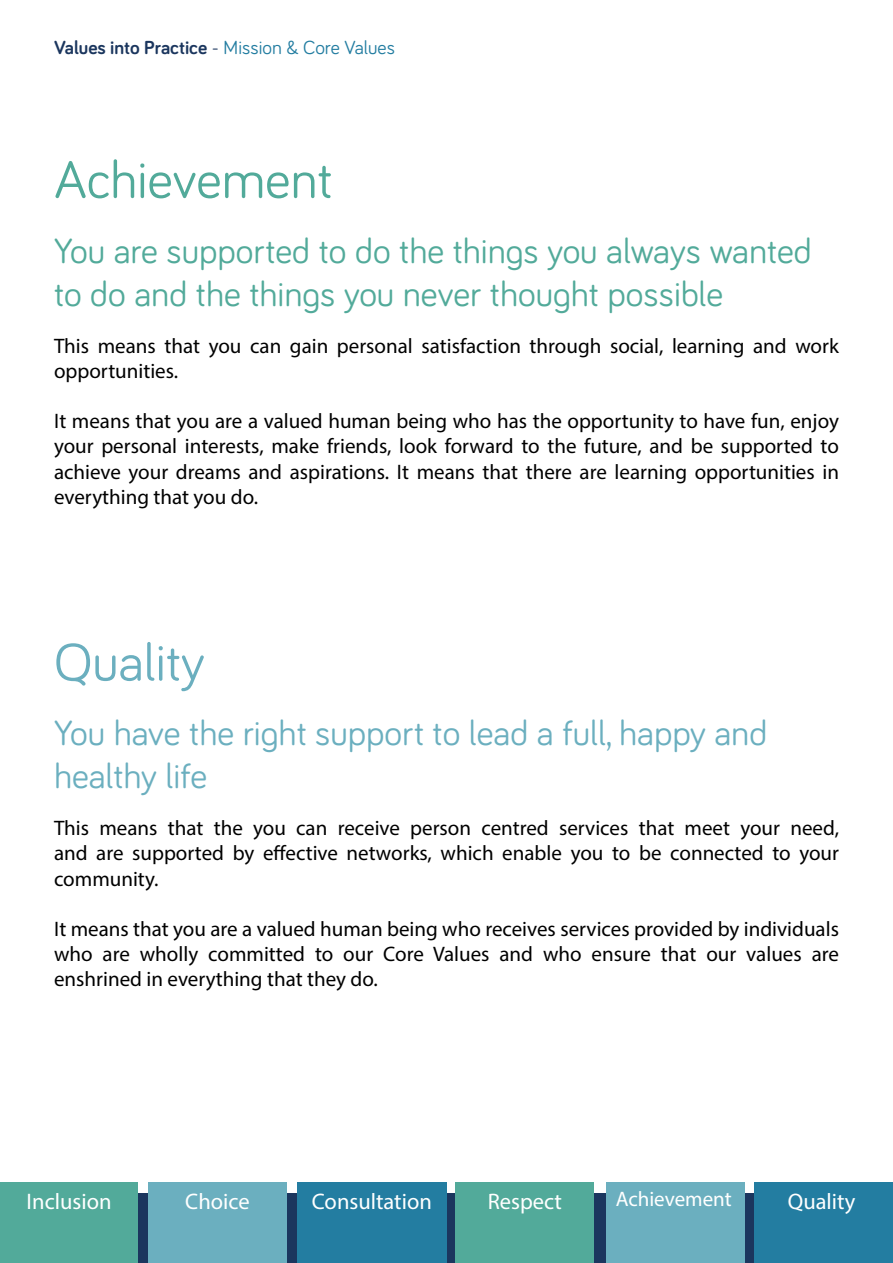
<style>
.page{position:relative;width:893px;height:1263px;background:#fff}
.page>*{position:absolute;margin:0;border:0;box-sizing:border-box;transform-origin:0 0}
.t1{font:54px "Bariol";color:#52aa9a}
.t2{font:54px "Bariol";color:#6bafbf}
.t3{font:36px/43.2px "Bariol";color:#52aa9a}
.t4{font:36px/43.2px "Bariol";color:#6bafbf}
.t5{font:22.5px "Myriad Pro";color:#fff}
.t6{font:21px/25.2px "Myriad Pro";color:#000;text-align:justify}
.t7{font:21px "Myriad Pro";color:#fff}
.t8{font:700 19.5px "Bariol";color:#1b365e}
.s1{font-weight:400}
.s2{font-weight:400;color:#237da1}
</style>
<div class="page">
<div style="left:0;top:1193px;width:893px;height:70px;background:#1b365e"></div>
<div style="left:0;top:1182px;width:138px;height:81px;background:#52aa9a"></div>
<div style="left:148px;top:1182px;width:139px;height:81px;background:#6bafbf"></div>
<div style="left:297px;top:1182px;width:149px;height:81px;background:#237da1"></div>
<div style="left:456px;top:1182px;width:138px;height:81px;background:#52aa9a"></div>
<div style="left:606px;top:1182px;width:138px;height:81px;background:#6bafbf"></div>
<div style="left:755px;top:1182px;width:138px;height:81px;background:#237da1"></div>
<p class="t8" style="left:54px;top:34px;width:342px">Values into Practice <span class="s1">-</span> <span class="s2">Mission &amp; Core Values</span></p>
<h1 class="t1" style="left:54px;top:143px;width:280px">Achievement</h1>
<h2 class="t3" style="left:54px;top:227px;width:759px">You are supported to do the things you always wanted to do and the things you never thought possible</h2>
<p class="t6" style="left:54px;top:333px;width:786px">This means that you can gain personal satisfaction through social, learning and work opportunities.</p>
<p class="t6" style="left:54px;top:408px;width:786px">It means that you are a valued human being who has the opportunity to have fun, enjoy your personal interests, make friends, look forward to the future, and be supported to achieve your dreams and aspirations. It means that there are learning opportunities in everything that you do.</p>
<h1 class="t2" style="left:54px;top:625px;width:152px">Quality</h1>
<h2 class="t4" style="left:54px;top:710px;width:715px">You have the right support to lead a full, happy and healthy life</h2>
<p class="t6" style="left:54px;top:815px;width:786px">This means that the you can receive person centred services that meet your need, and are supported by effective networks, which enable you to be connected to your community.</p>
<p class="t6" style="left:54px;top:916px;width:786px">It means that you are a valued human being who receives services provided by individuals who are wholly committed to our Core Values and who ensure that our values are enshrined in everything that they do.</p>
<p class="t5" style="left:27px;top:1187px;width:86px">Inclusion</p>
<p class="t5" style="left:185px;top:1187px;width:66px">Choice</p>
<p class="t5" style="left:312px;top:1187px;width:122px">Consultation</p>
<p class="t5" style="left:488px;top:1187px;width:76px">Respect</p>
<p class="t7" style="left:616px;top:1186px;width:118px">Achievement</p>
<p class="t5" style="left:788px;top:1187px;width:69px">Quality</p>
</div>
